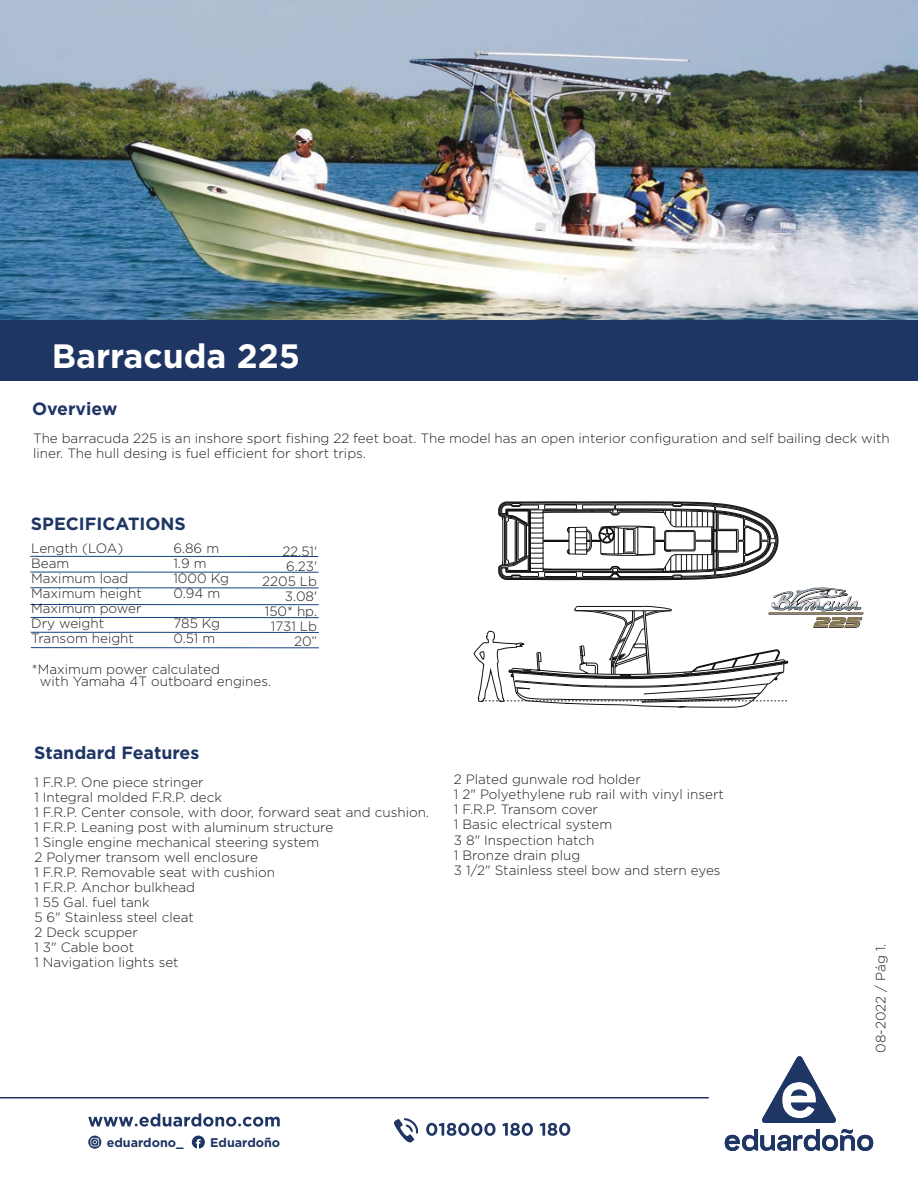
<style>
.page{position:relative;width:918px;height:1188px;background:#fff}
.page>*{position:absolute;margin:0;border:0;box-sizing:border-box;transform-origin:0 0}
.t1{font:700 33.75px "Gotham";color:#fff}
.t2{font:700 17.7px "Gotham";color:#1f3664}
.t3{font:300 13.5px/15px "Gotham";color:#221e1f}
.t4{font:700 12.6px "Gotham";color:#1f3664}
</style>
<div class="page">
<img style="left:0;top:0;width:918px;height:320px">
<hr style="left:30px;top:556px;width:288px;height:1px;background:#144383">
<hr style="left:30px;top:572px;width:288px;height:1px;background:#144383">
<hr style="left:30px;top:588px;width:289px;height:1px;background:#144383">
<hr style="left:31px;top:604px;width:288px;height:1px;background:#144383">
<hr style="left:31px;top:617px;width:288px;height:1px;background:#144383">
<hr style="left:31px;top:632px;width:288px;height:1px;background:#144383">
<hr style="left:31px;top:647px;width:288px;height:1px;background:#144383">
<svg style="left:498px;top:501px;width:280px;height:79px"></svg>
<svg style="left:474px;top:587px;width:390px;height:121px"></svg>
<div style="left:0;top:320px;width:918px;height:60px;background:#1f3664"></div>
<hr style="left:0;top:1097px;width:709px;height:1px;background:#1f3664">
<svg style="left:426px;top:1123px;width:70px;height:13px"></svg>
<svg style="left:502px;top:1123px;width:31px;height:13px"></svg>
<svg style="left:540px;top:1123px;width:30px;height:13px"></svg>
<svg style="left:393px;top:1118px;width:25px;height:25px"></svg>
<svg style="left:88px;top:1113px;width:192px;height:14px"></svg>
<svg style="left:88px;top:1136px;width:13px;height:13px"></svg>
<svg style="left:192px;top:1136px;width:13px;height:13px"></svg>
<svg style="left:762px;top:1056px;width:74px;height:67px"></svg>
<svg style="left:725px;top:1129px;width:148px;height:22px"></svg>
<h1 class="t1" style="left:52px;top:336px;width:250px">Barracuda 225</h1>
<h2 class="t2" style="left:32px;top:398px;width:87px">Overview</h2>
<p class="t3" style="left:33px;top:431px;width:858px">The barracuda 225 is an inshore sport fishing 22 feet boat. The model has an open interior configuration and self bailing deck with liner. The hull desing is fuel efficient for short trips.</p>
<h2 class="t2" style="left:31px;top:513px;width:157px">SPECIFICATIONS</h2>
<p class="t3" style="left:31px;top:541px;width:112px">Length (LOA)<br>Beam<br>Maximum load<br>Maximum height<br>Maximum power<br>Dry weight<br>Transom height</p>
<p class="t3" style="left:173px;top:541px;width:57px">6.86 m<br>1.9 m<br>1000 Kg<br>0.94 m</p>
<p class="t3" style="left:173px;top:616px;width:48px">785 Kg<br>0.51 m</p>
<p class="t3" style="left:262px;top:544px;width:57px;text-align:right">22.51'<br>6.23'<br>2205 Lb<br>3.08'<br>150* hp.<br>1731 Lb<br>20”</p>
<p class="t3" style="left:40px;top:663px;width:233px;line-height:11.9px;text-indent:-8px">*Maximum power calculated<br>with Yamaha 4T outboard engines.</p>
<h2 class="t2" style="left:34px;top:742px;width:167px">Standard Features</h2>
<p class="t3" style="left:34px;top:774px;width:396px">1 F.R.P. One piece stringer<br>1 Integral molded F.R.P. deck<br>1 F.R.P. Center console, with door, forward seat and cushion.<br>1 F.R.P. Leaning post with aluminum structure<br>1 Single engine mechanical steering system<br>2 Polymer transom well enclosure<br>1 F.R.P. Removable seat with cushion<br>1 F.R.P. Anchor bulkhead<br>1 55 Gal. fuel tank<br>5 6" Stainless steel cleat<br>2 Deck scupper<br>1 3" Cable boot<br>1 Navigation lights set</p>
<p class="t3" style="left:454px;top:772px;width:271px">2 Plated gunwale rod holder<br>1 2" Polyethylene rub rail with vinyl insert<br>1 F.R.P. Transom cover<br>1 Basic electrical system<br>3 8" Inspection hatch<br>1 Bronze drain plug<br>3 1/2" Stainless steel bow and stern eyes</p>
<p class="t4" style="left:107px;top:1135px;width:78px">eduardono_</p>
<p class="t4" style="left:210px;top:1135px;width:72px">Eduardoño</p>
<p class="t3" style="left:873px;top:1053px;width:110px;rotate:-90deg">08-2022 / Pág 1.</p>
</div>
